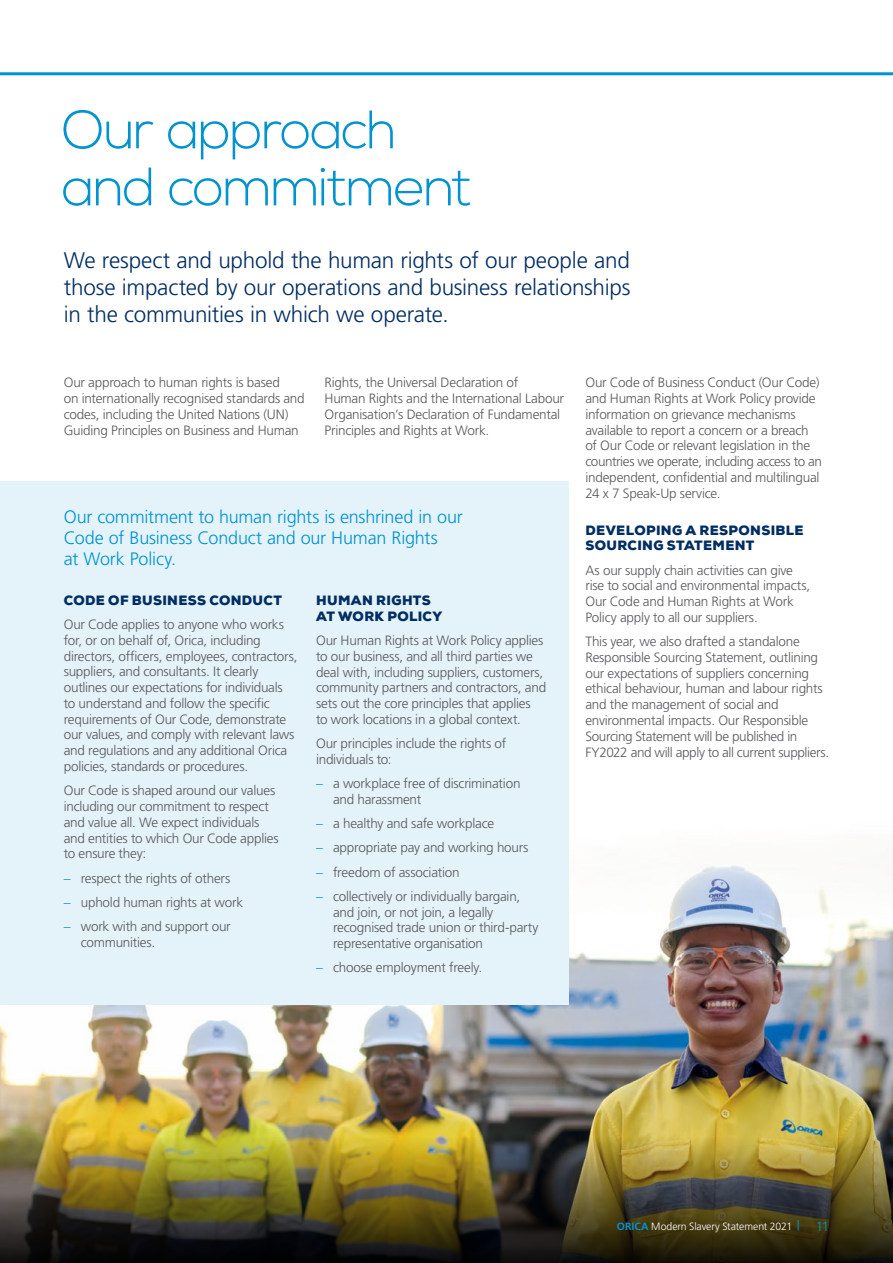
<style>
.page{position:relative;width:893px;height:1263px;background:#fff}
.page>*{position:absolute;margin:0;border:0;box-sizing:border-box;transform-origin:0 0}
.t1{font:300 54px/57px "Nexa";letter-spacing:-.035em;color:#0093d0}
.t2{font:300 22.5px/27px "Frutiger LT Std";letter-spacing:-.01em;color:#002d62;text-align:justify}
.t3{font:300 18px/21px "Frutiger LT Std";letter-spacing:-.01em;color:#0093d0}
.t4{font:300 13.5px/15.8px "Frutiger LT Std";letter-spacing:-.02em;color:#58595b}
.t5{font:900 13.5px/15.8px "Nexa";letter-spacing:.025em;color:#002d62}
.t6{font:300 10.5px "Frutiger LT Std";letter-spacing:-.01em;color:#fff}
.s1{color:#0093d0}
.s2{font-weight:700;color:#0093d0}
.s3{font-weight:400;color:#0093d0}
.s4{font-size:13.5px;color:#0093d0}
</style>
<div class="page">
<img style="left:568px;top:805px;width:325px;height:175px">
<img style="left:0;top:980px;width:893px;height:283px">
<div style="left:0;top:481px;width:568px;height:524px;background:#e4f2f9"></div>
<svg style="left:0;top:72px;width:893px;height:4px;background:#3faddb"></svg>
<h1 class="t1" style="left:62px;top:104px;width:412px">Our approach and commitment</h1>
<h2 class="t2" style="left:64px;top:247px;width:568px">We respect and uphold the human rights of our people and those impacted by our operations and business relationships in the communities in which we operate.</h2>
<p class="t4" style="left:64px;top:375px;width:242px">Our approach to human rights is based<br>on internationally recognised standards and codes, including the United Nations (UN)<br>Guiding Principles on Business and Human</p>
<p class="t4" style="left:325px;top:375px;width:241px">Rights, the Universal Declaration of<br>Human Rights and the International Labour Organisation’s Declaration of Fundamental Principles and Rights at Work.</p>
<h3 class="t3" style="left:64px;top:506px;width:400px">Our commitment to human rights is enshrined in our<br>Code of Business Conduct and our Human Rights<br>at Work Policy.</h3>
<p class="t5" style="left:64px;top:592px;width:220px">CODE OF BUSINESS CONDUCT</p>
<p class="t4" style="left:64px;top:617px;width:235px">Our Code applies to anyone who works for, or on behalf of, Orica, including directors, officers, employees, contractors, suppliers, and consultants. It clearly outlines our expectations for individuals to understand and follow the specific requirements of Our Code, demonstrate our values, and comply with relevant laws and regulations and any additional Orica policies, standards or procedures.</p>
<p class="t4" style="left:64px;top:783px;width:216px">Our Code is shaped around our values including our commitment to respect and value all. We expect individuals and entities to which Our Code applies to ensure they:</p>
<p class="t4" style="left:64px;top:870px;width:168px"><span class="s1">–</span> respect the rights of others</p>
<p class="t4" style="left:64px;top:894px;width:181px"><span class="s1">–</span> uphold human rights at work</p>
<p class="t4" style="left:81px;top:919px;width:151px;text-indent:-17px"><span class="s1">–</span> work with and support our communities.</p>
<p class="t5" style="left:316px;top:592px;width:128px">HUMAN RIGHTS<br>AT WORK POLICY</p>
<p class="t4" style="left:316px;top:633px;width:232px">Our Human Rights at Work Policy applies to our business, and all third parties we deal with, including suppliers, customers, community partners and contractors, and sets out the core principles that applies<br>to work locations in a global context.</p>
<p class="t4" style="left:316px;top:736px;width:192px">Our principles include the rights of individuals to:</p>
<p class="t4" style="left:333px;top:776px;width:189px;text-indent:-17px"><span class="s1">–</span> a workplace free of discrimination and harassment</p>
<p class="t4" style="left:316px;top:816px;width:180px"><span class="s1">–</span> a healthy and safe workplace</p>
<p class="t4" style="left:316px;top:840px;width:214px"><span class="s1">–</span> appropriate pay and working hours</p>
<p class="t4" style="left:316px;top:864px;width:145px"><span class="s1">–</span> freedom of association</p>
<p class="t4" style="left:333px;top:888px;width:207px;text-indent:-17px"><span class="s1">–</span> collectively or individually bargain, and join, or not join, a legally recognised trade union or third‑party representative organisation</p>
<p class="t4" style="left:316px;top:960px;width:168px"><span class="s1">–</span> choose employment freely.</p>
<p class="t4" style="left:585px;top:375px;width:238px">Our Code of Business Conduct (Our Code) and Human Rights at Work Policy provide information on grievance mechanisms available to report a concern or a breach of Our Code or relevant legislation in the countries we operate, including access to an independent, confidential and multilingual 24 x 7 Speak‑Up service.</p>
<p class="t5" style="left:585px;top:522px;width:220px">DEVELOPING A RESPONSIBLE<br>SOURCING STATEMENT</p>
<p class="t4" style="left:585px;top:562px;width:226px">As our supply chain activities can give rise to social and environmental impacts, Our Code and Human Rights at Work Policy apply to all our suppliers.</p>
<p class="t4" style="left:585px;top:634px;width:245px">This year, we also drafted a standalone Responsible Sourcing Statement, outlining our expectations of suppliers concerning ethical behaviour, human and labour rights and the management of social and environmental impacts. Our Responsible Sourcing Statement will be published in FY2022 and will apply to all current suppliers.</p>
<p class="t6" style="left:617px;top:1220px;width:214px"><span class="s2">ORICA</span> Modern Slavery Statement 2021 <span class="s3">|</span> <span class="s4">11</span></p>
</div>
